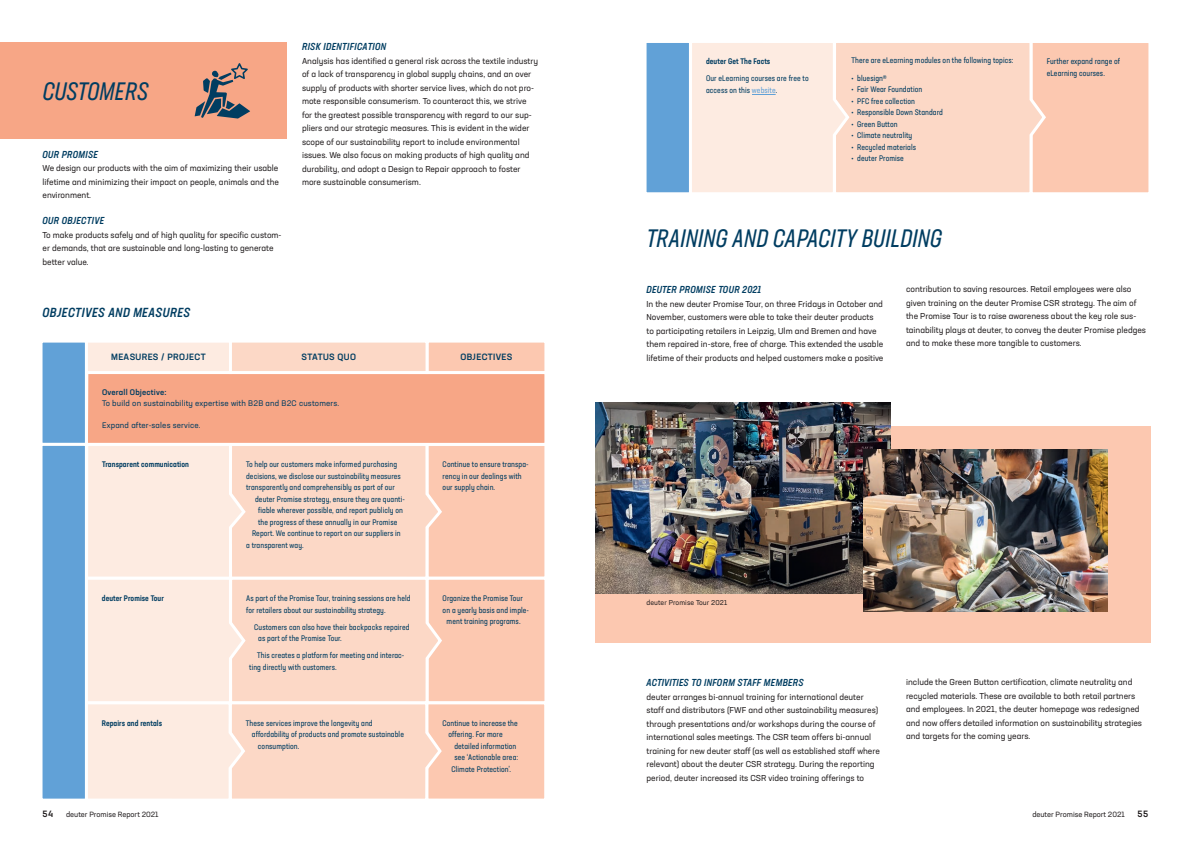
<style>
.page{position:relative;width:1191px;height:842px;background:#fff}
.page>*{position:absolute;margin:0;border:0;box-sizing:border-box;transform-origin:0 0}
.t1{font:italic 25px "Neusa Next Std Compact";letter-spacing:.01em;color:#013d61}
.t2{font:italic 500 condensed 13px "Neusa Next Std";letter-spacing:.035em;color:#013d61}
.t3{font:italic 500 condensed 10px "Neusa Next Std";letter-spacing:.035em;color:#013d61}
.t4{font:500 9px "Neusa Next Std";letter-spacing:.04em;color:#013d61}
.t5{font:500 9px "Neusa Next Std";color:#231f20}
.t6{font:8.5px/13.5px "Neusa Next Std";color:#231f20}
.t7{font:condensed 8px/11.5px "Neusa Next Std";letter-spacing:.01em;color:#013d61}
.t8{font:8px "Neusa Next Std";letter-spacing:.02em;color:#013d61}
.t9{font:500 condensed 8px "Neusa Next Std";letter-spacing:.01em;color:#013d61}
.t10{font:500 8px "Neusa Next Std";letter-spacing:.02em;color:#013d61}
.t11{font:7.5px "Neusa Next Std";color:#231f20}
.t12{font:7px "Neusa Next Std";letter-spacing:.01em;color:#231f20}
.s1{color:#61a1d7}
</style>
<div class="page">
<div style="left:595px;top:427px;width:556px;height:216px;background:#fcc8b0"></div>
<img style="left:595px;top:403px;width:235px;height:191px">
<img style="left:1048px;top:450px;width:59px;height:161px">
<img style="left:830px;top:402px;width:218px;height:210px">
<svg style="left:646px;top:43px;width:503px;height:150px;background:#efd6cb"></svg>
<div style="left:0;top:43px;width:286px;height:96px;background:#f7a686"></div>
<svg style="left:195px;top:63px;width:55px;height:56px"></svg>
<svg style="left:42px;top:342px;width:503px;height:457px;background:#eecfc3"></svg>
<h1 class="t1" style="left:43px;top:76px;width:107px">CUSTOMERS</h1>
<p class="t3" style="left:43px;top:148px;width:57px">OUR PROMISE</p>
<p class="t6" style="left:43px;top:161px;width:238px;text-align:justify">We design our products with the aim of maximizing their usable lifetime and minimizing their impact on people, animals and the environment.</p>
<p class="t3" style="left:43px;top:214px;width:63px">OUR OBJECTIVE</p>
<p class="t6" style="left:43px;top:228px;width:240px">To make products safely and of high quality for specific custom&shy;er demands, that are sustainable and long-lasting to generate better value.</p>
<h2 class="t2" style="left:43px;top:304px;width:149px">OBJECTIVES AND MEASURES</h2>
<p class="t3" style="left:302px;top:40px;width:86px">RISK IDENTIFICATION</p>
<p class="t6" style="left:302px;top:54px;width:238px">Analysis has identified a general risk across the textile industry of a lack of transparency in global supply chains, and an over supply of products with shorter service lives, which do not pro&shy;mote responsible consumerism. To counteract this, we strive for the greatest possible transparency with regard to our sup&shy;pliers and our strategic measures. This is evident in the wider scope of our sustainability report to include environmental issues. We also focus on making products of high quality and durability, and adopt a Design to Repair approach to foster more sustainable consumerism.</p>
<p class="t4" style="left:111px;top:351px;width:96px">MEASURES / PROJECT</p>
<p class="t4" style="left:301px;top:351px;width:56px">STATUS QUO</p>
<p class="t4" style="left:460px;top:351px;width:54px">OBJECTIVES</p>
<p class="t10" style="left:102px;top:387px;width:66px">Overall Objective:</p>
<p class="t8" style="left:102px;top:399px;width:239px">To build on sustainability expertise with B2B and B2C customers.</p>
<p class="t8" style="left:102px;top:421px;width:100px">Expand after-sales service.</p>
<p class="t9" style="left:102px;top:459px;width:88px">Transparent communication</p>
<p class="t7" style="left:246px;top:459px;width:153px">To help our customers make informed purchasing</p>
<p class="t7" style="left:246px;top:470px;width:156px">decisions, we disclose our sustainability measures</p>
<p class="t7" style="left:246px;top:482px;width:150px">transparently and comprehensibly as part of our</p>
<p class="t7" style="left:255px;top:493px;width:151px">deuter Promise strategy, ensure they are quanti-</p>
<p class="t7" style="left:258px;top:504px;width:146px">fiable wherever possible, and report publicly on</p>
<p class="t7" style="left:258px;top:516px;width:141px">the progress of these annually in our Promise</p>
<p class="t7" style="left:252px;top:527px;width:150px">Report. We continue to report on our suppliers in</p>
<p class="t7" style="left:246px;top:539px;width:59px">a transparent way.</p>
<p class="t7" style="left:442px;top:459px;width:87px">Continue to ensure transpa&shy;rency in our dealings with our supply chain.</p>
<p class="t9" style="left:102px;top:593px;width:64px">deuter Promise Tour</p>
<p class="t7" style="left:246px;top:592px;width:166px">As part of the Promise Tour, training sessions are held for retailers about our sustainability strategy.</p>
<p class="t7" style="left:258px;top:621px;width:153px;text-indent:-4px">Customers can also have their backpacks repaired as part of the Promise Tour.</p>
<p class="t7" style="left:249px;top:650px;width:157px;text-indent:8px">This creates a platform for meeting and interac&shy;ting directly with customers.</p>
<p class="t7" style="left:442px;top:592px;width:82px">Organize the Promise Tour</p>
<p class="t7" style="left:442px;top:604px;width:88px">on a yearly basis and imple-</p>
<p class="t7" style="left:446px;top:615px;width:75px">ment training programs.</p>
<p class="t9" style="left:102px;top:718px;width:62px">Repairs and rentals</p>
<p class="t7" style="left:246px;top:717px;width:128px">These services improve the longevity and</p>
<p class="t7" style="left:252px;top:728px;width:153px">affordability of products and promote sustainable</p>
<p class="t7" style="left:258px;top:740px;width:43px">consumption.</p>
<p class="t7" style="left:448px;top:717px;width:71px;text-indent:-6px">Continue to increase the offering. For more</p>
<p class="t7" style="left:454px;top:740px;width:63px">detailed information</p>
<p class="t7" style="left:454px;top:751px;width:65px">see ‘Actionable area:</p>
<p class="t7" style="left:451px;top:763px;width:61px">Climate Protection’.</p>
<p class="t9" style="left:706px;top:56px;width:66px">deuter Get The Facts</p>
<p class="t7" style="left:706px;top:73px;width:104px">Our eLearning courses are free to access on this <span class="s1">website</span>.</p>
<p class="t7" style="left:851px;top:55px;width:163px">There are eLearning modules on the following topics:</p>
<p class="t7" style="left:851px;top:72px;width:37px">• bluesign®</p>
<p class="t7" style="left:851px;top:83px;width:72px">• Fair Wear Foundation</p>
<p class="t7" style="left:851px;top:95px;width:65px">• PFC free collection</p>
<p class="t7" style="left:851px;top:106px;width:93px">• Responsible Down Standard</p>
<p class="t7" style="left:851px;top:118px;width:47px">• Green Button</p>
<p class="t7" style="left:851px;top:129px;width:62px">• Climate neutrality</p>
<p class="t7" style="left:851px;top:141px;width:66px">• Recycled materials</p>
<p class="t7" style="left:851px;top:152px;width:54px">• deuter Promise</p>
<h1 class="t1" style="left:646px;top:222px;width:297px">TRAINING AND CAPACITY BUILDING</h1>
<p class="t7" style="left:1046px;top:56px;width:75px">Further expand range of eLearning courses.</p>
<p class="t3" style="left:646px;top:283px;width:116px">DEUTER PROMISE TOUR 2021</p>
<p class="t6" style="left:646px;top:297px;width:238px">In the new deuter Promise Tour, on three Fridays in October and November, customers were able to take their deuter products<br>to participating retailers in Leipzig, Ulm and Bremen and have them repaired in-store, free of charge. This extended the usable lifetime of their products and helped customers make a positive</p>
<p class="t6" style="left:906px;top:282px;width:241px">contribution to saving resources. Retail employees were also given training on the deuter Promise CSR strategy. The aim of the Promise Tour is to raise awareness about the key role sus&shy;tainability plays at deuter, to convey the deuter Promise pledges and to make these more tangible to customers.</p>
<p class="t12" style="left:646px;top:598px;width:82px">deuter Promise Tour 2021</p>
<p class="t3" style="left:646px;top:676px;width:158px">ACTIVITIES TO INFORM STAFF MEMBERS</p>
<p class="t6" style="left:646px;top:690px;width:235px">deuter arranges bi-annual training for international deuter staff and distributors (FWF and other sustainability measures) through presentations and/or workshops during the course of international sales meetings. The CSR team offers bi-annual training for new deuter staff (as well as established staff where relevant) about the deuter CSR strategy. During the reporting period, deuter increased its CSR video training offerings to</p>
<p class="t6" style="left:906px;top:675px;width:237px">include the Green Button certification, climate neutrality and recycled materials. These are available to both retail partners and employees. In 2021, the deuter homepage was redesigned and now offers detailed information on sustainability strategies and targets for the coming years.</p>
<p class="t5" style="left:43px;top:808px;width:12px">54</p>
<p class="t11" style="left:66px;top:810px;width:94px">deuter Promise Report 2021</p>
<p class="t11" style="left:1032px;top:809px;width:94px">deuter Promise Report 2021</p>
<p class="t5" style="left:1137px;top:808px;width:12px">55</p>
</div>
